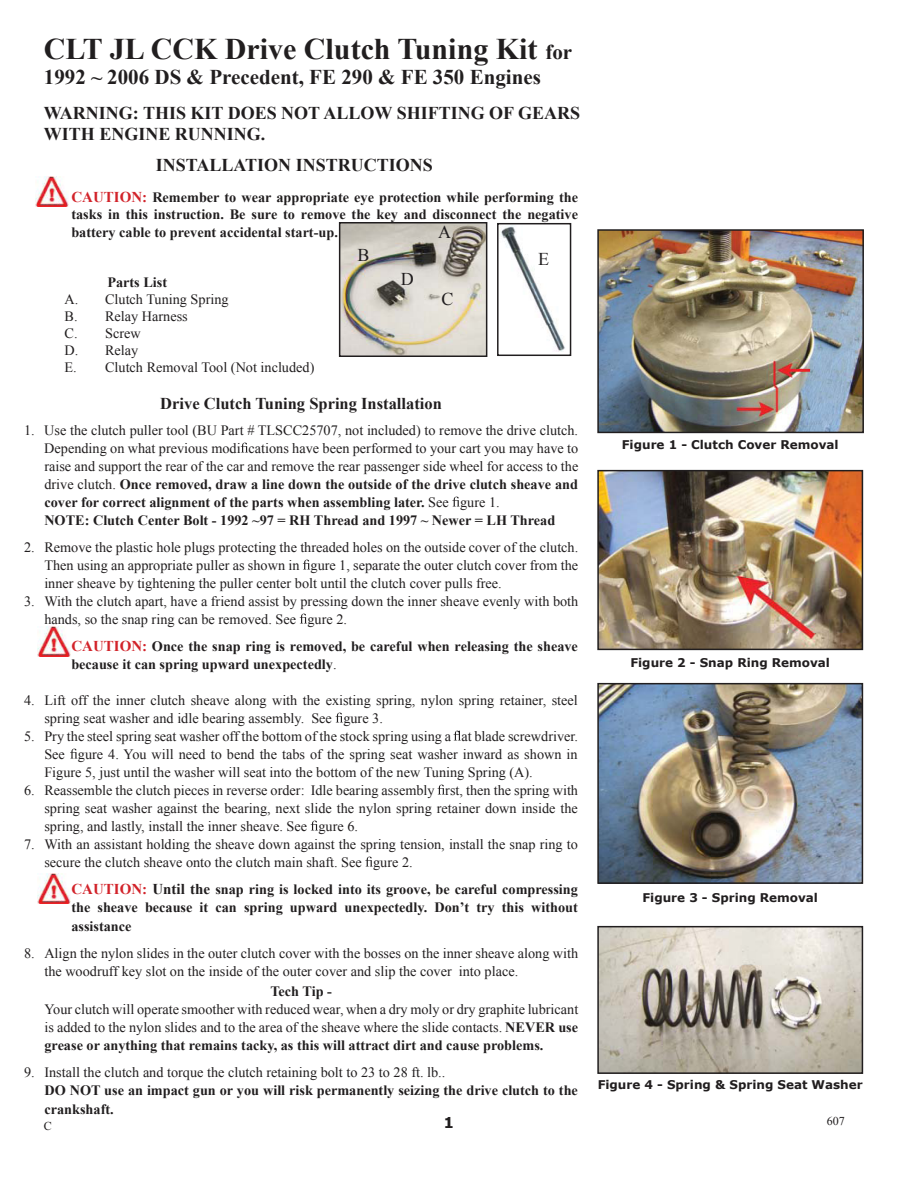
<style>
.page{position:relative;width:918px;height:1188px;background:#fff}
.page>*{position:absolute;margin:0;border:0;box-sizing:border-box;transform-origin:0 0}
.t1{font:700 30px "Times New Roman";color:#211e1f}
.t2{font:700 21px "Times New Roman";color:#211e1f}
.t3{font:700 18px/21.6px "Times New Roman";color:#211e1f}
.t4{font:18px "Times New Roman";color:#211e1f}
.t5{font:700 16.5px "Times New Roman";color:#211e1f}
.t6{font:700 15px "Verdana";color:#211e1f}
.t7{font:14.25px/18px "Times New Roman";color:#211e1f}
.t8{font:700 14.25px/17.1px "Times New Roman";color:#211e1f}
.t9{font:700 12px "Verdana";color:#211e1f}
.t10{font:12px "Times New Roman";color:#211e1f}
.s1{font-size:21px}
.s2{font-size:15px;color:#d2232a}
.s3{font-weight:700}
.s4{font-weight:400}
.s5{font-size:15px}
</style>
<div class="page">
<svg style="left:241px;top:443px;width:7px;height:10px"></svg>
<svg style="left:452px;top:497px;width:8px;height:10px"></svg>
<svg style="left:303px;top:560px;width:7px;height:10px"></svg>
<svg style="left:300px;top:614px;width:7px;height:10px"></svg>
<svg style="left:336px;top:713px;width:7px;height:10px"></svg>
<svg style="left:454px;top:731px;width:7px;height:10px"></svg>
<svg style="left:70px;top:749px;width:8px;height:10px"></svg>
<svg style="left:438px;top:785px;width:7px;height:10px"></svg>
<svg style="left:311px;top:821px;width:7px;height:10px"></svg>
<svg style="left:365px;top:857px;width:8px;height:10px"></svg>
<img style="left:600px;top:232px;width:261px;height:198px">
<div style="left:597px;top:229px;width:267px;height:204px;border:2px solid #211e1f"></div>
<img style="left:600px;top:473px;width:260px;height:174px">
<div style="left:597px;top:470px;width:266px;height:180px;border:2px solid #211e1f"></div>
<img style="left:600px;top:686px;width:260px;height:195px">
<div style="left:597px;top:683px;width:266px;height:201px;border:2px solid #211e1f"></div>
<img style="left:342px;top:225px;width:142px;height:129px">
<div style="left:339px;top:222px;width:148px;height:135px;border:2px solid #211e1f"></div>
<img style="left:600px;top:929px;width:260px;height:142px">
<div style="left:597px;top:926px;width:266px;height:148px;border:2px solid #211e1f"></div>
<img style="left:501px;top:226px;width:64px;height:125px">
<div style="left:497px;top:223px;width:74px;height:133px;border:2px solid #211e1f"></div>
<img style="left:36px;top:176px;width:32px;height:30px">
<img style="left:38px;top:626px;width:32px;height:30px">
<img style="left:38px;top:874px;width:32px;height:30px">
<h1 class="t1" style="left:44px;top:28px;width:530px">CLT JL CCK Drive Clutch Tuning Kit <span class="s1">for</span></h1>
<h2 class="t2" style="left:44px;top:62px;width:499px">1992 ~ 2006 DS &amp; Precedent, FE 290 &amp; FE 350 Engines</h2>
<p class="t3" style="left:44px;top:101px;width:538px">WARNING: THIS KIT DOES NOT ALLOW SHIFTING OF GEARS<br>WITH ENGINE RUNNING.</p>
<p class="t3" style="left:156px;top:154px;width:278px">INSTALLATION INSTRUCTIONS</p>
<p class="t8" style="left:71px;top:189px;width:508px;text-align:justify"><span class="s2">CAUTION:</span> Remember to wear appropriate eye protection while performing the tasks in this instruction. Be sure to remove the key and disconnect the negative battery cable to prevent accidental start-up.</p>
<p class="t8" style="left:107px;top:273px;width:61px">Parts List</p>
<p class="t7" style="left:65px;top:290px;width:251px;line-height:17.1px">A. Clutch Tuning Spring<br>B. Relay Harness<br>C. Screw<br>D. Relay<br>E. Clutch Removal Tool (Not included)</p>
<p class="t5" style="left:160px;top:392px;width:283px">Drive Clutch Tuning Spring Installation</p>
<p class="t7" style="left:44px;top:421px;width:536px;text-indent:-20px">1. Use the clutch puller tool (BU Part # TLSCC25707, not included) to remove the drive clutch.<br>Depending on what previous modi cations have been performed to your cart you may have to raise and support the rear of the car and remove the rear passenger side wheel for access to the drive clutch. <span class="s3">Once removed, draw a line down the outside of the drive clutch sheave and cover for correct alignment of the parts when assembling later.</span> See gure 1.<br><span class="s3">NOTE: Clutch Center Bolt - 1992 ~97 = RH Thread and 1997 ~ Newer = LH Thread</span></p>
<p class="t7" style="left:44px;top:538px;width:535px;text-align:justify;text-indent:-20px">2. Remove the plastic hole plugs protecting the threaded holes on the outside cover of the clutch.<br>Then using an appropriate puller as shown in gure 1, separate the outer clutch cover from the inner sheave by tightening the puller center bolt until the clutch cover pulls free.</p>
<p class="t7" style="left:44px;top:592px;width:535px;text-indent:-20px">3. With the clutch apart, have a friend assist by pressing down the inner sheave evenly with both hands, so the snap ring can be removed. See gure 2.</p>
<p class="t8" style="left:71px;top:636px;width:508px;line-height:18px"><span class="s2">CAUTION:</span> Once the snap ring is removed, be careful when releasing the sheave because it can spring upward unexpectedly<span class="s4">.</span></p>
<p class="t7" style="left:44px;top:691px;width:535px;text-indent:-20px">4. Lift off the inner clutch sheave along with the existing spring, nylon spring retainer, steel spring seat washer and idle bearing assembly. See gure 3.</p>
<p class="t7" style="left:44px;top:727px;width:535px;text-align:justify;text-indent:-20px">5. Pry the steel spring seat washer off the bottom of the stock spring using a at blade screwdriver.<br>See gure 4. You will need to bend the tabs of the spring seat washer inward as shown in Figure 5, just until the washer will seat into the bottom of the new Tuning Spring (A).</p>
<p class="t7" style="left:44px;top:781px;width:535px;text-align:justify;text-indent:-20px">6. Reassemble the clutch pieces in reverse order: Idle bearing assembly rst, then the spring with spring seat washer against the bearing, next slide the nylon spring retainer down inside the spring, and lastly, install the inner sheave. See gure 6.</p>
<p class="t7" style="left:44px;top:835px;width:535px;text-indent:-20px">7. With an assistant holding the sheave down against the spring tension, install the snap ring to secure the clutch sheave onto the clutch main shaft. See gure 2.</p>
<p class="t8" style="left:71px;top:879px;width:508px;line-height:18px"><span class="s2">CAUTION:</span> <span class="s5">Until the</span> snap ring is locked into its groove, be careful compressing the sheave because it can spring upward unexpectedly. Don’t try this without</p>
<p class="t8" style="left:71px;top:917px;width:62px">assistance</p>
<p class="t7" style="left:44px;top:944px;width:535px;text-indent:-20px">8. Align the nylon slides in the outer clutch cover with the bosses on the inner sheave along with the woodruff key slot on the inside of the outer cover and slip the cover into place.</p>
<p class="t8" style="left:270px;top:982px;width:63px">Tech Tip -</p>
<p class="t7" style="left:44px;top:1000px;width:535px;text-align:justify">Your clutch will operate smoother with reduced wear, when a dry moly or dry graphite lubricant is added to the nylon slides and to the area of the sheave where the slide contacts. <span class="s3">NEVER use grease or anything that remains tacky, as this will attract dirt and cause problems.</span></p>
<p class="t7" style="left:24px;top:1063px;width:423px">9. Install the clutch and torque the clutch retaining bolt to 23 to 28 ft. lb..</p>
<p class="t8" style="left:44px;top:1080px;width:535px;line-height:19.5px">DO NOT use an impact gun or you will risk permanently seizing the drive clutch to the crankshaft.</p>
<p class="t4" style="left:438px;top:219px;width:14px">A</p>
<p class="t4" style="left:358px;top:243px;width:14px">B</p>
<p class="t4" style="left:538px;top:247px;width:12px">E</p>
<p class="t4" style="left:401px;top:266px;width:14px">D</p>
<p class="t4" style="left:441px;top:287px;width:14px">C</p>
<p class="t9" style="left:622px;top:437px;width:218px">Figure 1 - Clutch Cover Removal</p>
<p class="t9" style="left:630px;top:655px;width:201px">Figure 2 - Snap Ring Removal</p>
<p class="t9" style="left:642px;top:890px;width:177px">Figure 3 - Spring Removal</p>
<p class="t9" style="left:598px;top:1077px;width:267px">Figure 4 - Spring &amp; Spring Seat Washer</p>
<p class="t10" style="left:44px;top:1118px;width:10px">C</p>
<p class="t6" style="left:444px;top:1113px;width:12px">1</p>
<p class="t10" style="left:827px;top:1113px;width:19px">607</p>
</div>
